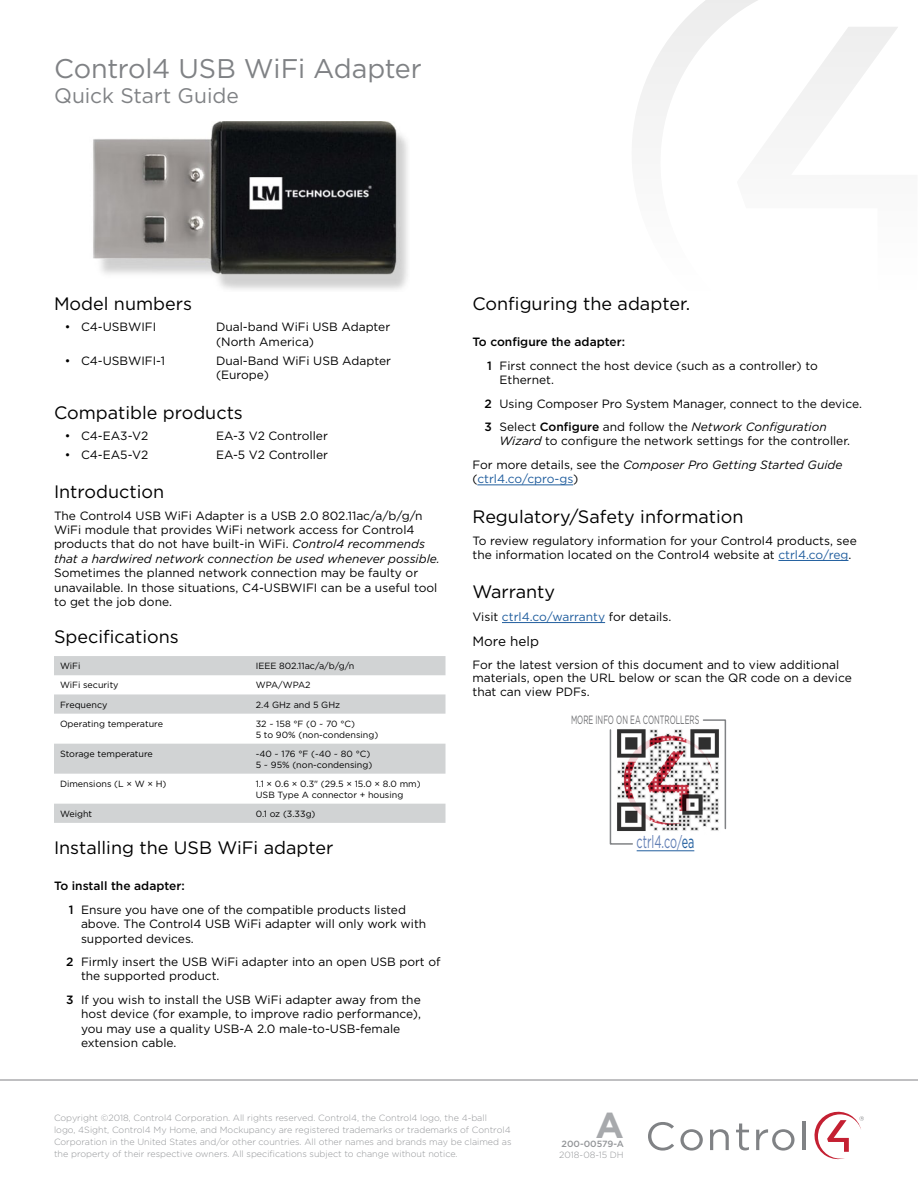
<style>
.page{position:relative;width:918px;height:1188px;background:#fff}
.page>*{position:absolute;margin:0;border:0;box-sizing:border-box;transform-origin:0 0}
.t1{font:700 36px "Gotham";color:#a7a9ac}
.t2{font:27px "Gotham";letter-spacing:-.005em;color:#808285}
.t3{font:21px "Gotham";letter-spacing:-.005em;color:#808285}
.t4{font:18px "Gotham";color:#000}
.t5{font:18px "Gotham";color:#627fb5;scale:.6 1}
.t6{font:13.5px "Gotham";color:#000}
.t7{font:12px/14.4px "Gotham";color:#000}
.t8{font:12px "Gotham";color:#215e9e}
.t9{font:12px "Gotham";color:#6d6e71;scale:.6 1}
.t10{font:300 9px/12px "Gotham";color:#939598}
.t11{font:9px/10.8px "Gotham";color:#000}
.t12{font:500 9px "Gotham";color:#939598}
.s1{font-style:italic}
.s2{font-weight:500}
.s3{color:#000}
.s4{color:#215e9e}
</style>
<div class="page">
<svg style="left:648px;top:1122px;width:26px;height:29px"></svg>
<svg style="left:680px;top:1129px;width:23px;height:22px"></svg>
<svg style="left:710px;top:1129px;width:19px;height:21px"></svg>
<svg style="left:736px;top:1124px;width:13px;height:26px"></svg>
<svg style="left:756px;top:1129px;width:39px;height:22px"></svg>
<hr style="left:802px;top:1121px;width:3px;height:29px;background:#808285">
<svg style="left:814px;top:1112px;width:50px;height:47px"></svg>
<hr style="left:0;top:1080px;width:918px;height:1px;background:#818285">
<svg style="left:634px;top:0;width:264px;height:130px"></svg>
<svg style="left:54px;top:656px;width:392px;height:167px;fill:#d3d5d6"></svg>
<hr style="left:477px;top:485px;width:96px;height:1px;background:#215e9e">
<hr style="left:778px;top:560px;width:70px;height:1px;background:#215e9e">
<hr style="left:502px;top:622px;width:103px;height:1px;background:#215e9e">
<hr style="left:637px;top:851px;width:57px;height:1px;background:#215e9e">
<svg style="left:703px;top:719px;width:24px;height:111px"></svg>
<svg style="left:609px;top:729px;width:24px;height:116px"></svg>
<img style="left:613px;top:725px;width:110px;height:110px">
<img style="left:93px;top:121px;width:315px;height:169px">
<h2 class="t2" style="left:54px;top:51px;width:369px">Control4 USB WiFi Adapter</h2>
<h3 class="t3" style="left:54px;top:82px;width:186px">Quick Start Guide</h3>
<h3 class="t4" style="left:54px;top:292px;width:140px">Model numbers</h3>
<p class="t7" style="left:65px;top:320px;width:93px">• C4-USBWIFI</p>
<p class="t7" style="left:216px;top:320px;width:176px">Dual-band WiFi USB Adapter (North America)</p>
<p class="t7" style="left:65px;top:353px;width:102px">• C4-USBWIFI-1</p>
<p class="t7" style="left:216px;top:353px;width:176px">Dual-Band WiFi USB Adapter (Europe)</p>
<h3 class="t4" style="left:54px;top:401px;width:190px">Compatible products</h3>
<p class="t7" style="left:65px;top:428px;width:85px">• C4-EA3-V2</p>
<p class="t7" style="left:216px;top:428px;width:113px">EA-3 V2 Controller</p>
<p class="t7" style="left:65px;top:447px;width:85px">• C4-EA5-V2</p>
<p class="t7" style="left:216px;top:447px;width:114px">EA-5 V2 Controller</p>
<h3 class="t4" style="left:54px;top:481px;width:112px">Introduction</h3>
<p class="t7" style="left:54px;top:508px;width:387px">The Control4 USB WiFi Adapter is a USB 2.0 802.11ac/a/b/g/n WiFi module that provides WiFi network access for Control4 products that do not have built-in WiFi. <span class="s1">Control4 recommends that a hardwired network connection be used whenever possible.</span></p>
<p class="t7" style="left:54px;top:565px;width:385px">Sometimes the planned network connection may be faulty or unavailable. In those situations, C4-USBWIFI can be a useful tool to get the job done.</p>
<h3 class="t4" style="left:54px;top:625px;width:126px">Specifications</h3>
<p class="t11" style="left:60px;top:660px;width:22px">WiFi</p>
<p class="t11" style="left:256px;top:660px;width:100px">IEEE 802.11ac/a/b/g/n</p>
<p class="t11" style="left:60px;top:680px;width:60px">WiFi security</p>
<p class="t11" style="left:256px;top:680px;width:56px">WPA/WPA2</p>
<p class="t11" style="left:60px;top:699px;width:49px">Frequency</p>
<p class="t11" style="left:256px;top:699px;width:86px">2.4 GHz and 5 GHz</p>
<p class="t11" style="left:60px;top:718px;width:104px">Operating temperature</p>
<p class="t11" style="left:256px;top:718px;width:124px">32 ~ 158 °F (0 ~ 70 °C)<br>5 to 90% (non-condensing)</p>
<p class="t11" style="left:60px;top:748px;width:94px">Storage temperature</p>
<p class="t11" style="left:256px;top:748px;width:118px">-40 ~ 176 °F (-40 ~ 80 °C)<br>5 ~ 95% (non-condensing)</p>
<p class="t11" style="left:60px;top:778px;width:108px">Dimensions (L × W × H)</p>
<p class="t11" style="left:256px;top:778px;width:167px">1.1 × 0.6 × 0.3" (29.5 × 15.0 × 8.0 mm)<br>USB Type A connector + housing</p>
<p class="t11" style="left:60px;top:808px;width:34px">Weight</p>
<p class="t11" style="left:256px;top:808px;width:61px">0.1 oz (3.33g)</p>
<h3 class="t4" style="left:54px;top:836px;width:281px">Installing the USB WiFi adapter</h3>
<p class="t7" style="left:69px;top:874px;width:339px;line-height:23.4px;text-indent:-15px"><span class="s2">To install the adapter:<br>1</span> Ensure you have one of the compatible products listed</p>
<p class="t7" style="left:81px;top:916px;width:347px">above. The Control4 USB WiFi adapter will only work with supported devices.</p>
<p class="t7" style="left:81px;top:954px;width:361px;text-indent:-15px"><span class="s2">2</span> Firmly insert the USB WiFi adapter into an open USB port of the supported product.</p>
<p class="t7" style="left:81px;top:992px;width:342px;text-indent:-15px"><span class="s2">3</span> If you wish to install the USB WiFi adapter away from the host device (for example, to improve radio performance), you may use a quality USB-A 2.0 male-to-USB-female extension cable.</p>
<h3 class="t4" style="left:472px;top:292px;width:219px">Configuring the adapter.</h3>
<p class="t7" style="left:487px;top:330px;width:332px;line-height:23.4px;text-indent:-15px"><span class="s2">To configure the adapter:<br>1</span> First connect the host device (such as a controller) to</p>
<p class="t7" style="left:485px;top:368px;width:379px;line-height:23.4px;text-indent:15px">Ethernet.<br><span class="s2">2</span> Using Composer Pro System Manager, connect to the device.<br><span class="s2">3</span> Select <span class="s2">Configure</span> and follow the <span class="s1">Network Configuration</span></p>
<p class="t7" style="left:472px;top:429px;width:379px;line-height:23.4px;text-indent:27px"><span class="s1">Wizard</span> to configure the network settings for the controller.<br>For more details, see the <span class="s1">Composer Pro Getting Started Guide</span></p>
<p class="t8" style="left:472px;top:471px;width:107px"><span class="s3">(</span>ctrl4.co/cpro-gs<span class="s3">)</span></p>
<h3 class="t4" style="left:472px;top:505px;width:273px">Regulatory/Safety information</h3>
<p class="t7" style="left:472px;top:534px;width:386px;line-height:13.5px">To review regulatory information for your Control4 products, see the information located on the Control4 website at <span class="s4">ctrl4.co/reg</span>.</p>
<h3 class="t4" style="left:472px;top:581px;width:84px">Warranty</h3>
<p class="t8" style="left:472px;top:609px;width:200px"><span class="s3">Visit</span> ctrl4.co/warranty <span class="s3">for details.</span></p>
<p class="t6" style="left:472px;top:633px;width:68px">More help</p>
<p class="t7" style="left:472px;top:657px;width:381px;line-height:13.5px">For the latest version of this document and to view additional materials, open the URL below or scan the QR code on a device that can view PDFs.</p>
<p class="t9" style="left:571px;top:712px;width:215px">MORE INFO ON EA CONTROLLERS</p>
<h3 class="t5" style="left:637px;top:831px;width:98px">ctrl4.co/<span class="s4">ea</span></h3>
<p class="t10" style="left:54px;top:1112px;width:459px">Copyright ©2018, Control4 Corporation. All rights reserved. Control4, the Control4 logo, the 4-ball<br>logo, 4Sight, Control4 My Home, and Mockupancy are registered trademarks or trademarks of Control4<br>Corporation in the United States and/or other countries. All other names and brands may be claimed as the property of their respective owners. All specifications subject to change without notice.</p>
<h1 class="t1" style="left:595px;top:1102px;width:30px">A</h1>
<p class="t12" style="left:562px;top:1138px;width:64px">200-00579-A</p>
<p class="t10" style="left:559px;top:1148px;width:66px">2018-08-15 DH</p>
</div>
